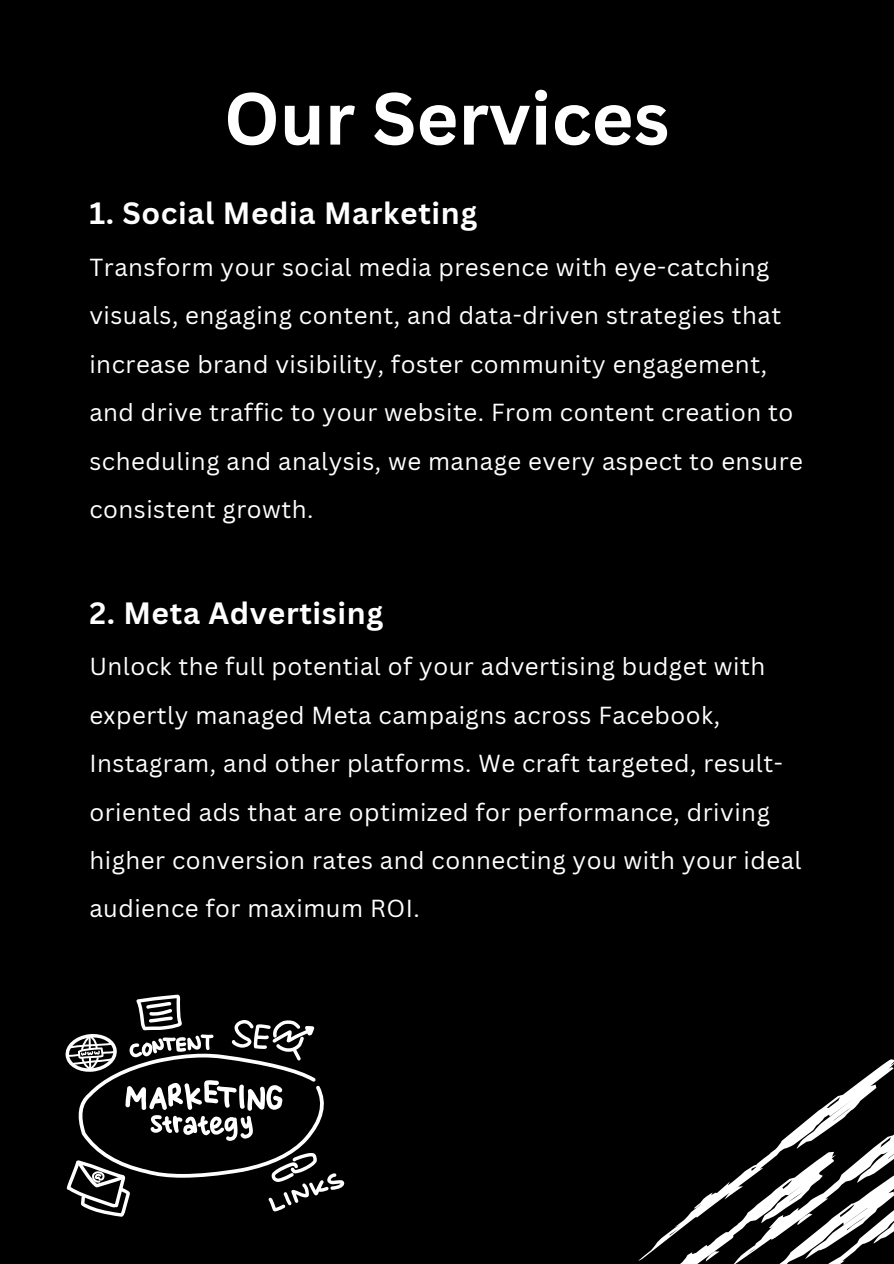
<style>
.page{position:relative;width:894px;height:1264px;background:#fff}
.page>*{position:absolute;margin:0;border:0;box-sizing:border-box;transform-origin:0 0}
.t1{font:700 72px "Canva Sans";color:#fff}
.t2{font:700 30px "Canva Sans";letter-spacing:.02em;color:#fff}
.t3{font:24px/48.3px "Canva Sans";letter-spacing:.02em;color:#fff}
</style>
<div class="page">
<div style="left:0;top:0;width:893px;height:1263px;background:#000"></div>
<svg style="left:827px;top:1059px;width:66px;height:45px"></svg>
<svg style="left:638px;top:1104px;width:255px;height:159px"></svg>
<svg style="left:65px;top:994px;width:279px;height:222px"></svg>
<p class="t1" style="left:224px;top:68px;width:447px">Our Services</p>
<h1 class="t2" style="left:89px;top:192px;width:389px">1. Social Media Marketing</h1>
<p class="t3" style="left:89px;top:242px;width:715px">Transform your social media presence with eye-catching visuals, engaging content, and data-driven strategies that increase brand visibility, foster community engagement, and drive traffic to your website. From content creation to scheduling and analysis, we manage every aspect to ensure consistent growth.</p>
<p class="t2" style="left:89px;top:591px;width:295px">2. Meta Advertising</p>
<p class="t3" style="left:89px;top:642px;width:713px">Unlock the full potential of your advertising budget with expertly managed Meta campaigns across Facebook, Instagram, and other platforms. We craft targeted, result&shy;oriented ads that are optimized for performance, driving higher conversion rates and connecting you with your ideal audience for maximum ROI.</p>
</div>
